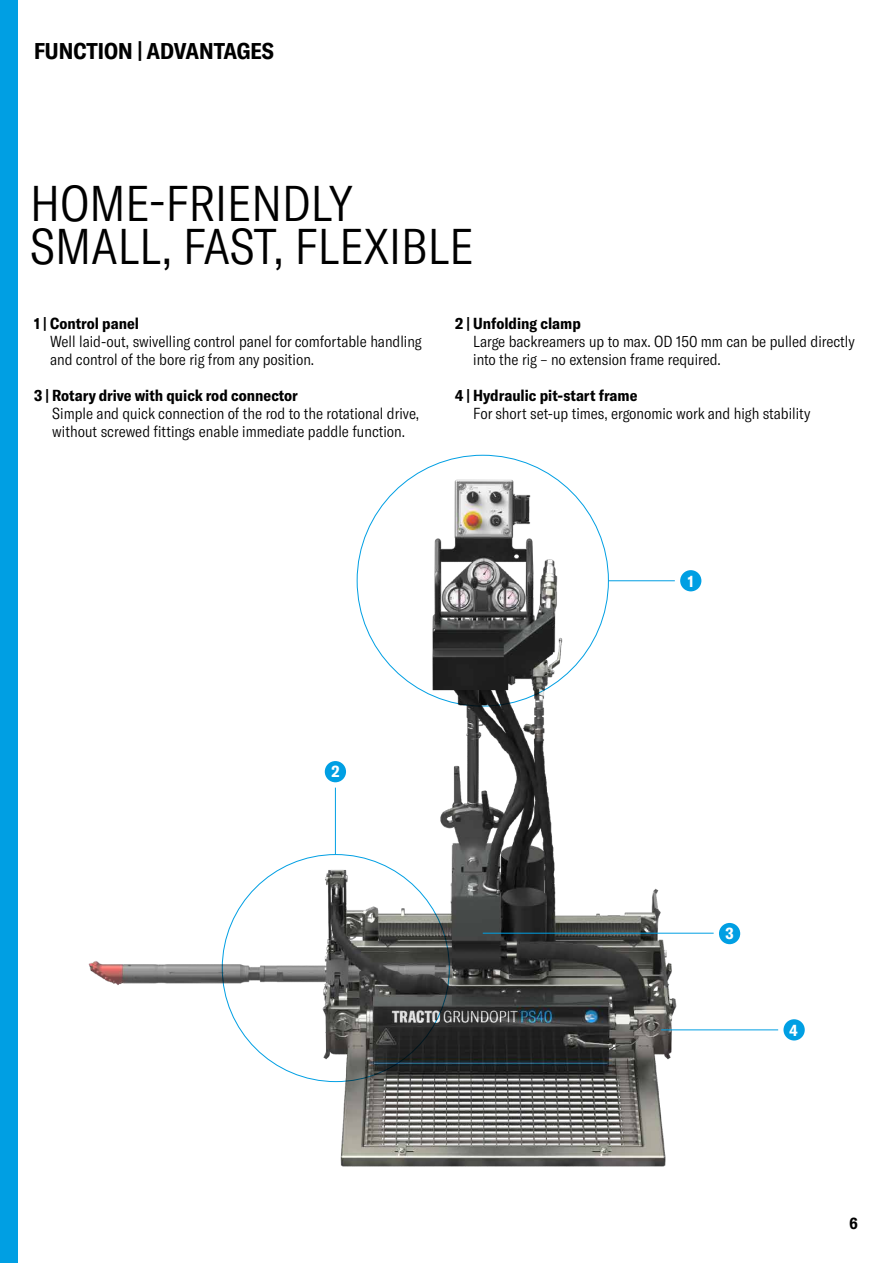
<style>
.page{position:relative;width:893px;height:1263px;background:#fff}
.page>*{position:absolute;margin:0;border:0;box-sizing:border-box;transform-origin:0 0}
.t1{font:300 condensed 49.5px/43.5px "GT America";color:#000}
.t2{font:700 condensed 22.5px "GT America";color:#000}
.t3{font:300 condensed 15.75px/18px "GT America";color:#000}
.t4{font:700 condensed 15.75px "GT America";color:#000}
.t5{font:700 condensed 15.75px "GT America";color:#fff}
</style>
<div class="page">
<div style="left:0;top:0;width:17px;height:1263px;background:#009fe3"></div>
<img style="left:17px;top:409px;width:788px;height:854px">
<div style="left:680px;top:570px;width:21px;height:21px;background:#009fe3;border-radius:50%"></div>
<div style="left:325px;top:761px;width:21px;height:21px;background:#009fe3;border-radius:50%"></div>
<div style="left:719px;top:923px;width:21px;height:21px;background:#009fe3;border-radius:50%"></div>
<div style="left:783px;top:1019px;width:22px;height:21px;background:#009fe3;border-radius:50%"></div>
<hr style="left:608px;top:580px;width:67px;height:1px;background:#009fe3">
<hr style="left:335px;top:788px;width:1px;height:66px;background:#009fe3">
<hr style="left:483px;top:933px;width:231px;height:1px;background:#009fe3">
<hr style="left:661px;top:1029px;width:117px;height:1px;background:#009fe3">
<h2 class="t2" style="left:34px;top:37px;width:241px">FUNCTION | ADVANTAGES</h2>
<h1 class="t1" style="left:30px;top:182px;width:445px">HOME-FRIENDLY<br>SMALL, FAST, FLEXIBLE</h1>
<p class="t4" style="left:34px;top:314px;width:107px">1 | Control panel</p>
<p class="t3" style="left:50px;top:332px;width:373px">Well laid-out, swivelling control panel for comfortable handling and control of the bore rig from any position.</p>
<p class="t4" style="left:34px;top:386px;width:265px">3 | Rotary drive with quick rod connector</p>
<p class="t3" style="left:52px;top:404px;width:368px">Simple and quick connection of the rod to the rotational drive, without screwed fittings enable immediate paddle function.</p>
<p class="t4" style="left:455px;top:314px;width:127px">2 | Unfolding clamp</p>
<p class="t3" style="left:473px;top:332px;width:383px">Large backreamers up to max. OD 150 mm can be pulled directly into the rig – no extension frame required.</p>
<p class="t4" style="left:455px;top:386px;width:184px">4 | Hydraulic pit-start frame</p>
<p class="t3" style="left:473px;top:404px;width:339px">For short set-up times, ergonomic work and high stability</p>
<p class="t5" style="left:688px;top:571px;width:7px">1</p>
<p class="t5" style="left:331px;top:762px;width:10px">2</p>
<p class="t5" style="left:725px;top:924px;width:10px">3</p>
<p class="t5" style="left:789px;top:1020px;width:10px">4</p>
<p class="t4" style="left:849px;top:1214px;width:10px">6</p>
</div>
